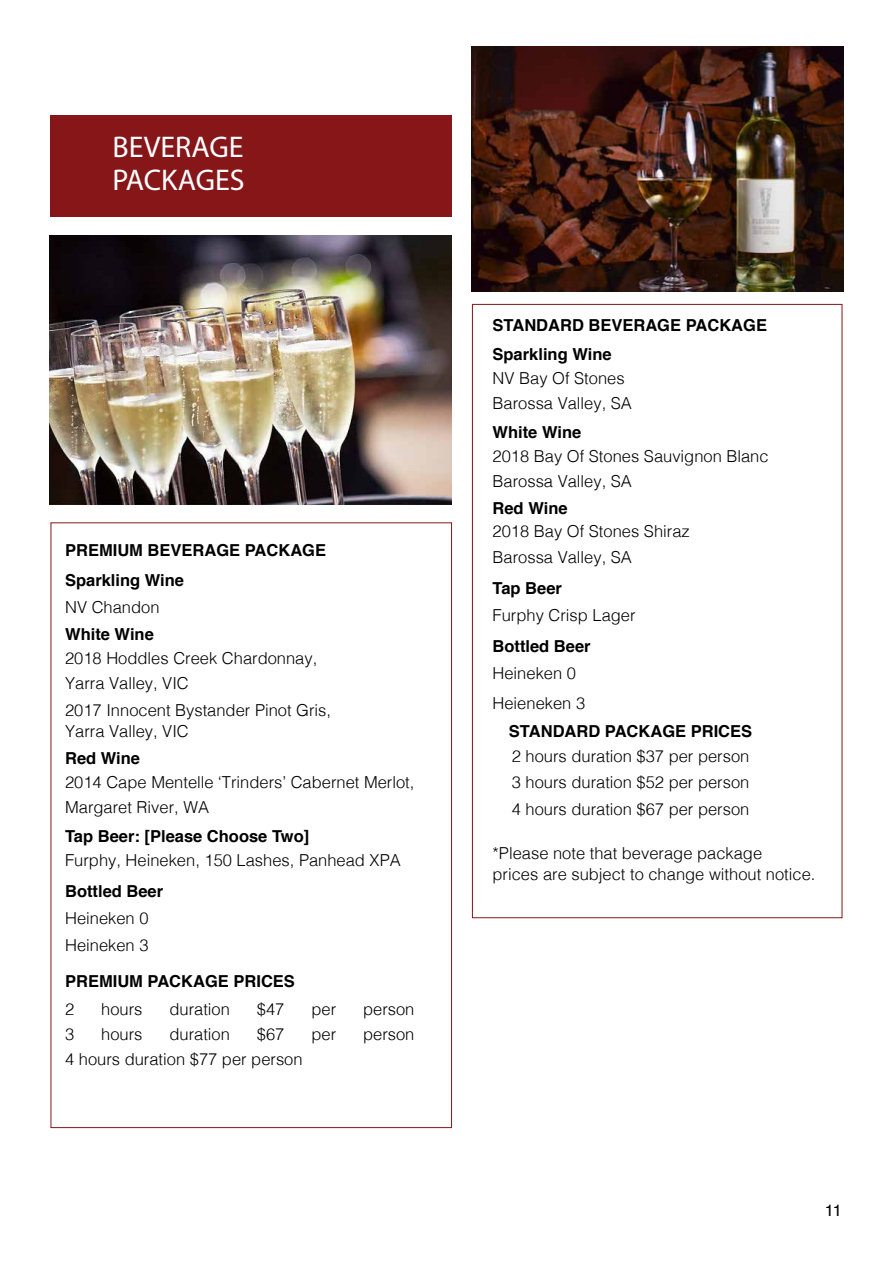
<style>
.page{position:relative;width:893px;height:1263px;background:#fff}
.page>*{position:absolute;margin:0;border:0;box-sizing:border-box;transform-origin:0 0}
.t1{font:30px/33px "Myriad Pro";color:#fff}
.t2{font:300 16.5px/25px "Helvetica";color:#000}
.t3{font:700 16.5px/29.5px "Helvetica";color:#000}
.t4{font:16.5px "Helvetica";color:#000}
</style>
<div class="page">
<div style="left:50px;top:115px;width:402px;height:102px;background:#871619"></div>
<img style="left:49px;top:235px;width:403px;height:269px">
<img style="left:472px;top:46px;width:371px;height:246px">
<h1 class="t1" style="left:112px;top:130px;width:134px">BEVERAGE<br>PACKAGES</h1>
<p class="t3" style="left:65px;top:536px;width:262px">PREMIUM BEVERAGE PACKAGE<br>Sparkling Wine</p>
<p class="t2" style="left:65px;top:593px;width:96px">NV Chandon</p>
<p class="t3" style="left:65px;top:620px;width:90px">White Wine</p>
<p class="t2" style="left:65px;top:644px;width:254px">2018 Hoddles Creek Chardonnay,<br>Yarra Valley, VIC</p>
<p class="t2" style="left:65px;top:698px;width:267px;line-height:21px">2017 Innocent Bystander Pinot Gris,<br>Yarra Valley, VIC</p>
<p class="t3" style="left:65px;top:744px;width:77px">Red Wine</p>
<p class="t2" style="left:65px;top:768px;width:351px">2014 Cape Mentelle ‘Trinders’ Cabernet Merlot,<br>Margaret River, WA</p>
<p class="t3" style="left:65px;top:822px;width:246px">Tap Beer: [Please Choose Two]</p>
<p class="t2" style="left:65px;top:846px;width:337px">Furphy, Heineken, 150 Lashes, Panhead XPA</p>
<p class="t3" style="left:65px;top:876px;width:100px">Bottled Beer</p>
<p class="t2" style="left:65px;top:903px;width:85px;line-height:27.3px">Heineken 0<br>Heineken 3</p>
<p class="t3" style="left:65px;top:966px;width:231px">PREMIUM PACKAGE PRICES</p>
<p class="t2" style="left:65px;top:995px;width:11px">2</p>
<p class="t2" style="left:101px;top:995px;width:43px">hours</p>
<p class="t2" style="left:169px;top:995px;width:62px">duration</p>
<p class="t2" style="left:257px;top:995px;width:29px">$47</p>
<p class="t2" style="left:311px;top:995px;width:26px">per</p>
<p class="t2" style="left:363px;top:995px;width:53px">person</p>
<p class="t2" style="left:65px;top:1020px;width:11px">3</p>
<p class="t2" style="left:101px;top:1020px;width:43px">hours</p>
<p class="t2" style="left:169px;top:1020px;width:62px">duration</p>
<p class="t2" style="left:257px;top:1020px;width:29px">$67</p>
<p class="t2" style="left:311px;top:1020px;width:26px">per</p>
<p class="t2" style="left:363px;top:1020px;width:53px">person</p>
<p class="t2" style="left:65px;top:1045px;width:239px">4 hours duration $77 per person</p>
<p class="t3" style="left:493px;top:311px;width:276px">STANDARD BEVERAGE PACKAGE<br>Sparkling Wine</p>
<p class="t2" style="left:493px;top:364px;width:141px">NV Bay Of Stones<br>Barossa Valley, SA</p>
<p class="t3" style="left:493px;top:418px;width:90px">White Wine</p>
<p class="t2" style="left:493px;top:442px;width:278px">2018 Bay Of Stones Sauvignon Blanc<br>Barossa Valley, SA</p>
<p class="t3" style="left:493px;top:494px;width:77px">Red Wine</p>
<p class="t2" style="left:493px;top:518px;width:199px">2018 Bay Of Stones Shiraz<br>Barossa Valley, SA</p>
<p class="t3" style="left:493px;top:573px;width:71px">Tap Beer</p>
<p class="t2" style="left:493px;top:601px;width:145px">Furphy Crisp Lager</p>
<p class="t3" style="left:493px;top:632px;width:100px">Bottled Beer</p>
<p class="t2" style="left:493px;top:658px;width:94px;line-height:29.2px">Heineken 0<br>Heieneken 3</p>
<p class="t3" style="left:509px;top:717px;width:245px">STANDARD PACKAGE PRICES</p>
<p class="t2" style="left:512px;top:741px;width:239px;line-height:26.5px;text-align:justify">2 hours duration $37 per person 3 hours duration $52 per person 4 hours duration $67 per person</p>
<p class="t2" style="left:493px;top:842px;width:324px;line-height:21px">*Please note that beverage package<br>prices are subject to change without notice.</p>
<p class="t4" style="left:825px;top:1197px;width:19px">11</p>
</div>
